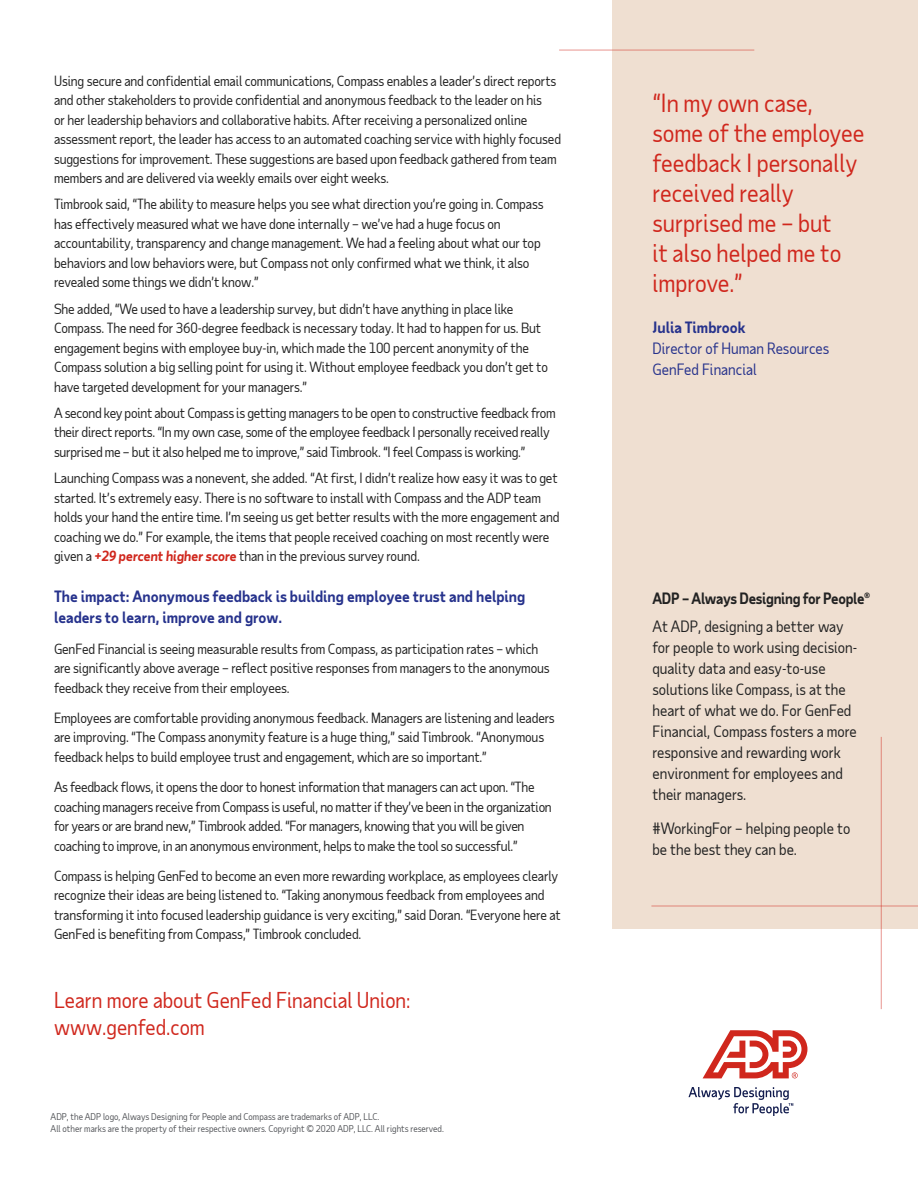
<style>
.page{position:relative;width:918px;height:1188px;background:#fff}
.page>*{position:absolute;margin:0;border:0;box-sizing:border-box;transform-origin:0 0}
.Accent_-_quote{font:24px/30px "Taub Sans";color:#d0271d}
.t1{font:21px "Taub Sans";color:#d0271d}
.Body{font:15px/21px "Taub Sans";color:#222}
.Second-level_heading{font:700 15px/21px "Taub Sans";color:#26328c}
.Body-2{font:15px/21px "Taub Sans";color:#26328c}
.Body-3{font:700 15px "Taub Sans";letter-spacing:-.02em;color:#222;scale:.96 1}
.Body-4{font:13.5px/19.5px "Taub Sans";letter-spacing:-.01em;color:#222}
.t2{font:9px/12px "Taub Sans";color:#54565a}
.s1{font-weight:700;font-style:italic;color:#d0271d}
.s2{font-weight:700}
</style>
<div class="page">
<div style="left:612px;top:0;width:306px;height:929px;background:#efdfd1"></div>
<hr style="left:559px;top:50px;width:195px;height:1px;background:#d0271d">
<hr style="left:881px;top:737px;width:1px;height:272px;background:#d0271d">
<hr style="left:651px;top:906px;width:267px;height:1px;background:#d0271d">
<svg style="left:703px;top:1030px;width:104px;height:48px"></svg>
<svg style="left:689px;top:1087px;width:104px;height:29px"></svg>
<p class="Body-4" style="left:54px;top:70px;width:509px">Using secure and confidential email communications, Compass enables a leader’s direct reports and other stakeholders to provide confidential and anonymous feedback to the leader on his<br>or her leadership behaviors and collaborative habits. After receiving a personalized online assessment report, the leader has access to an automated coaching service with highly focused suggestions for improvement. These suggestions are based upon feedback gathered from team members and are delivered via weekly emails over eight weeks.</p>
<p class="Body-4" style="left:54px;top:194px;width:491px">Timbrook said, “The ability to measure helps you see what direction you’re going in. Compass has effectively measured what we have done internally – we’ve had a huge focus on accountability, transparency and change management. We had a feeling about what our top behaviors and low behaviors were, but Compass not only confirmed what we think, it also revealed some things we didn’t know.”</p>
<p class="Body-4" style="left:54px;top:298px;width:495px">She added, “We used to have a leadership survey, but didn’t have anything in place like Compass. The need for 360-degree feedback is necessary today. It had to happen for us. But engagement begins with employee buy-in, which made the 100 percent anonymity of the Compass solution a big selling point for using it. Without employee feedback you don’t get to have targeted development for your managers.”</p>
<p class="Body-4" style="left:54px;top:403px;width:503px">A second key point about Compass is getting managers to be open to constructive feedback from their direct reports. “In my own case, some of the employee feedback I personally received really surprised me – but it also helped me to improve,” said Timbrook. “I feel Compass is working.”</p>
<p class="Body-4" style="left:54px;top:468px;width:507px">Launching Compass was a nonevent, she added. “At first, I didn’t realize how easy it was to get started. It’s extremely easy. There is no software to install with Compass and the ADP team holds your hand the entire time. I’m seeing us get better results with the more engagement and coaching we do.” For example, the items that people received coaching on most recently were given a <span class="s1">+29 percent higher score</span> than in the previous survey round.</p>
<p class="Second-level_heading" style="left:54px;top:586px;width:473px">The impact: Anonymous feedback is building employee trust and helping leaders to learn, improve and grow.</p>
<p class="Body-4" style="left:54px;top:638px;width:497px">GenFed Financial is seeing measurable results from Compass, as participation rates – which are significantly above average – reflect positive responses from managers to the anonymous feedback they receive from their employees.</p>
<p class="Body-4" style="left:54px;top:708px;width:502px">Employees are comfortable providing anonymous feedback. Managers are listening and leaders are improving. “The Compass anonymity feature is a huge thing,” said Timbrook. “Anonymous feedback helps to build employee trust and engagement, which are so important.”</p>
<p class="Body-4" style="left:54px;top:777px;width:499px">As feedback flows, it opens the door to honest information that managers can act upon. “The coaching managers receive from Compass is useful, no matter if they’ve been in the organization for years or are brand new,” Timbrook added. “For managers, knowing that you will be given coaching to improve, in an anonymous environment, helps to make the tool so successful.”</p>
<p class="Body-4" style="left:54px;top:866px;width:508px">Compass is helping GenFed to become an even more rewarding workplace, as employees clearly recognize their ideas are being listened to. “Taking anonymous feedback from employees and transforming it into focused leadership guidance is very exciting,” said Doran. “Everyone here at GenFed is benefiting from Compass,” Timbrook concluded.</p>
<p class="t1" style="left:54px;top:986px;width:358px">Learn more about GenFed Financial Union:</p>
<p class="t1" style="left:54px;top:1013px;width:152px">www.genfed.com</p>
<p class="t2" style="left:51px;top:1111px;width:395px">ADP, the ADP logo, Always Designing for People and Compass are trademarks of ADP, LLC.<br>All other marks are the property of their respective owners. Copyright © 2020 ADP, LLC. All rights reserved.</p>
<p class="Accent_-_quote" style="left:652px;top:87px;width:214px">“In my own case, some of the employee feedback I personally received really surprised me – but<br>it also helped me to improve.”</p>
<p class="Body-2" style="left:652px;top:317px;width:178px"><span class="s2">Julia Timbrook<br></span>Director of Human Resources<br>GenFed Financial</p>
<p class="Body-3" style="left:652px;top:588px;width:228px">ADP – Always Designing for People®</p>
<p class="Body" style="left:652px;top:615px;width:206px">At ADP, designing a better way for people to work using decision&shy;quality data and easy-to-use solutions like Compass, is at the heart of what we do. For GenFed<br>Financial, Compass fosters a more responsive and rewarding work environment for employees and their managers.</p>
<p class="Body" style="left:652px;top:818px;width:199px">#WorkingFor – helping people to be the best they can be.</p>
</div>
